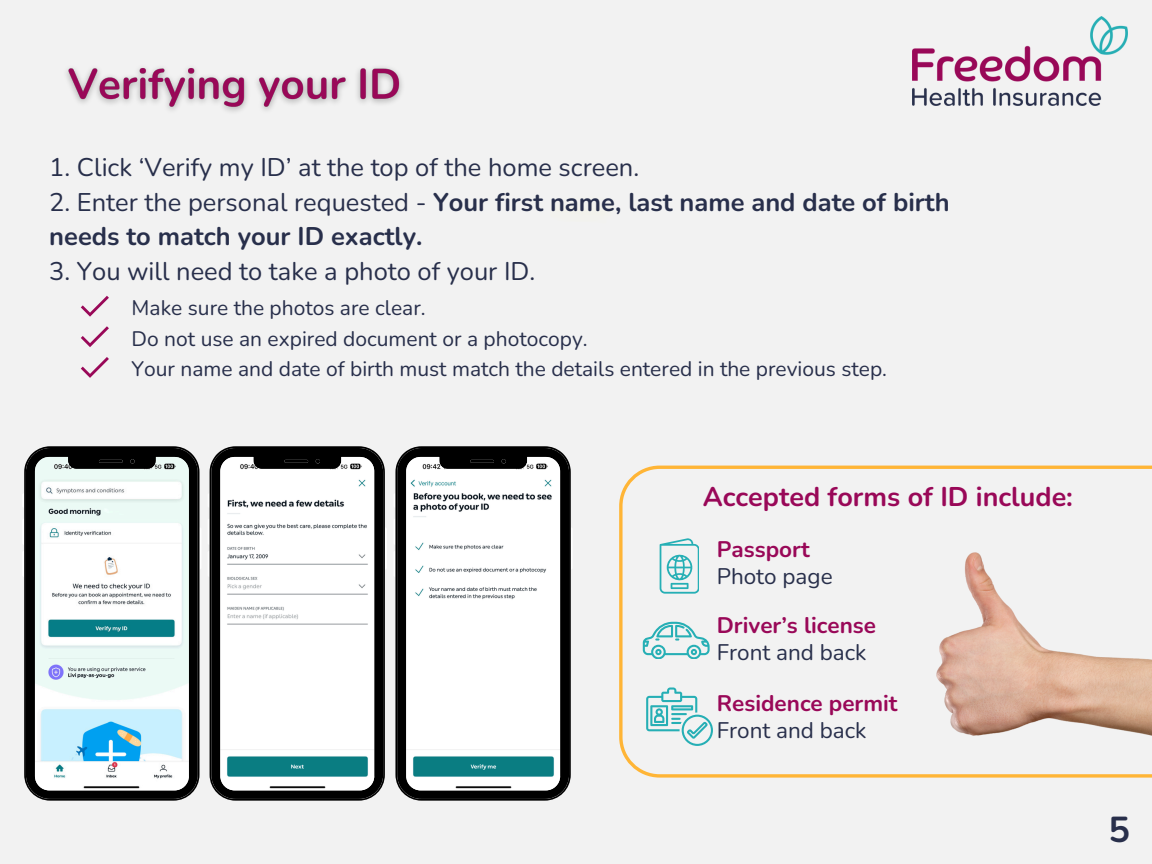
<style>
.page{position:relative;width:1152px;height:864px;background:#f2f2f2}
.page>*{position:absolute;margin:0;border:0;box-sizing:border-box;transform-origin:0 0}
.t1{font:700 36px "Nunito";color:#282f4b}
.t2{font:700 27px "Nunito";color:#990858}
.t3{font:700 25.5px/34.8px "Nunito";color:#282f4b}
.t4{font:25.5px "Nunito";color:#282f4b}
.t5{font:700 22.5px "Nunito";color:#990858}
.t6{font:22.5px "Nunito";color:#282f4b}
.t7{font:21px "Nunito";color:#282f4b}
.s1{font-weight:400}
</style>
<div class="page">
<div style="left:549px;top:203px;width:58px;height:19px;background:#f2f2ee"></div>
<div style="left:551px;top:196px;width:61px;height:20px;background:#f2f2ee"></div>
<svg style="left:23px;top:494px;width:1px;height:13px"></svg>
<svg style="left:23px;top:519px;width:1px;height:25px"></svg>
<svg style="left:23px;top:551px;width:1px;height:26px"></svg>
<svg style="left:200px;top:528px;width:1px;height:41px"></svg>
<svg style="left:24px;top:446px;width:176px;height:355px"></svg>
<svg style="left:208px;top:493px;width:2px;height:15px"></svg>
<svg style="left:208px;top:519px;width:2px;height:26px"></svg>
<svg style="left:208px;top:551px;width:2px;height:26px"></svg>
<svg style="left:385px;top:528px;width:1px;height:41px"></svg>
<svg style="left:210px;top:446px;width:175px;height:355px;fill:#fff"></svg>
<svg style="left:394px;top:494px;width:1px;height:13px"></svg>
<svg style="left:394px;top:519px;width:1px;height:25px"></svg>
<svg style="left:394px;top:551px;width:1px;height:25px"></svg>
<svg style="left:571px;top:528px;width:1px;height:41px"></svg>
<svg style="left:395px;top:446px;width:176px;height:355px;fill:#fff"></svg>
<img style="left:913px;top:16px;width:215px;height:89px">
<svg style="left:81px;top:296px;width:28px;height:21px"></svg>
<svg style="left:81px;top:326px;width:28px;height:21px"></svg>
<svg style="left:81px;top:357px;width:28px;height:21px"></svg>
<svg style="left:619px;top:466px;width:533px;height:311px"></svg>
<img style="left:66px;top:67px;width:336px;height:45px">
<p class="t4" style="left:49px;top:150px;width:591px">1. Click ‘Verify my ID’ at the top of the home screen.</p>
<p class="t3" style="left:49px;top:185px;width:902px"><span class="s1">2. Enter the personal requested -</span> Your first name, last name and date of birth needs to match your ID exactly.</p>
<p class="t4" style="left:49px;top:255px;width:487px">3. You will need to take a photo of your ID.</p>
<p class="t7" style="left:132px;top:294px;width:296px">Make sure the photos are clear.</p>
<p class="t7" style="left:132px;top:324px;width:457px">Do not use an expired document or a photocopy.</p>
<p class="t7" style="left:132px;top:355px;width:757px">Your name and date of birth must match the details entered in the previous step.</p>
<p class="t2" style="left:703px;top:478px;width:372px">Accepted forms of ID include:</p>
<p class="t5" style="left:717px;top:534px;width:94px">Passport</p>
<p class="t6" style="left:717px;top:561px;width:117px">Photo page</p>
<p class="t5" style="left:717px;top:610px;width:161px">Driver’s license</p>
<h2 class="t6" style="left:717px;top:637px;width:151px">Front and back</h2>
<p class="t5" style="left:717px;top:688px;width:182px">Residence permit</p>
<h4 class="t6" style="left:717px;top:715px;width:151px">Front and back</h4>
<p class="t1" style="left:1109px;top:806px;width:23px">5</p>
</div>
